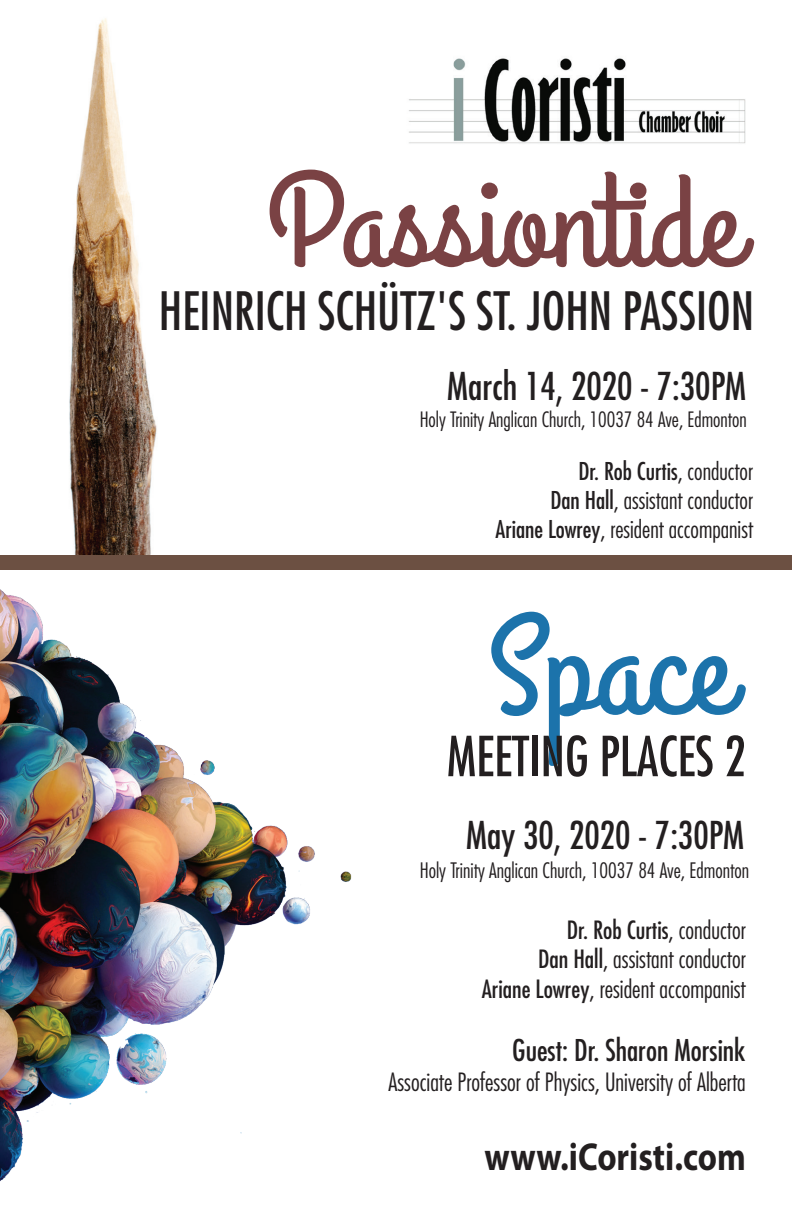
<style>
.page{position:relative;width:792px;height:1224px;background:#fff}
.page>*{position:absolute;margin:0;border:0;box-sizing:border-box;transform-origin:0 0}
.t1{font:140px "Grand Hotel";color:#1c73ab}
.t2{font:134px "Grand Hotel";color:#7a4244}
.t3{font:condensed 53.8px "Futura LT";color:#231f20}
.t4{font:condensed 51.4px "Futura LT";color:#231f20}
.t5{font:700 39.2px "Myriad Pro";color:#231f20;scale:.85 1}
.t6{font:condensed 37.4px "Futura LT";color:#231f20}
.t7{font:condensed 29.2px "Futura LT";color:#231f20}
.t8{font:300 condensed 24.6px/29.4px "Futura LT";color:#231f20;text-align:right}
.t9{font:300 condensed 24px/28.6px "Futura LT";color:#231f20;text-align:right}
.t10{font:300 condensed 20.8px "Futura LT";color:#231f20}
.t11{font:300 condensed 20.6px "Futura LT";color:#231f20}
.s1{font-weight:400}
</style>
<div class="page">
<img style="left:69px;top:18px;width:88px;height:537px">
<img style="left:0;top:589px;width:352px;height:593px">
<div style="left:313px;top:810px;width:42px;height:35px;background:#fff"></div>
<div style="left:0;top:555px;width:792px;height:14px;background:#6c5042"></div>
<img style="left:409px;top:58px;width:337px;height:86px">
<h2 class="t2" style="left:267px;top:137px;width:475px">Passiontide</h2>
<h3 class="t4" style="left:159px;top:280px;width:597px">HEINRICH SCHÜTZ'S ST. JOHN PASSION</h3>
<h3 class="t6" style="left:447px;top:363px;width:300px">March 14, 2020 - 7:30PM</h3>
<p class="t11" style="left:420px;top:407px;width:329px">Holy Trinity Anglican Church, 10037 84 Ave, Edmonton</p>
<p class="t9" style="left:495px;top:457px;width:259px"><span class="s1">Dr. Rob Curtis</span>, conductor<br><span class="s1">Dan Hall</span>, assistant conductor<br><span class="s1">Ariane Lowrey</span>, resident accompanist</p>
<h1 class="t1" style="left:487px;top:579px;width:246px">Space</h1>
<h3 class="t3" style="left:447px;top:724px;width:300px">MEETING PLACES 2</h3>
<h3 class="t6" style="left:466px;top:813px;width:279px">May 30, 2020 - 7:30PM</h3>
<p class="t10" style="left:420px;top:858px;width:331px">Holy Trinity Anglican Church, 10037 84 Ave, Edmonton</p>
<p class="t8" style="left:482px;top:915px;width:266px"><span class="s1">Dr. Rob Curtis</span>, conductor<br><span class="s1">Dan Hall</span>, assistant conductor<br><span class="s1">Ariane Lowrey</span>, resident accompanist</p>
<p class="t7" style="left:512px;top:1033px;width:235px">Guest: Dr. Sharon Morsink</p>
<p class="t8" style="left:389px;top:1067px;width:359px">Associate Professor of Physics, University of Alberta</p>
<h3 class="t5" style="left:484px;top:1131px;width:309px">www.iCoristi.com</h3>
</div>
